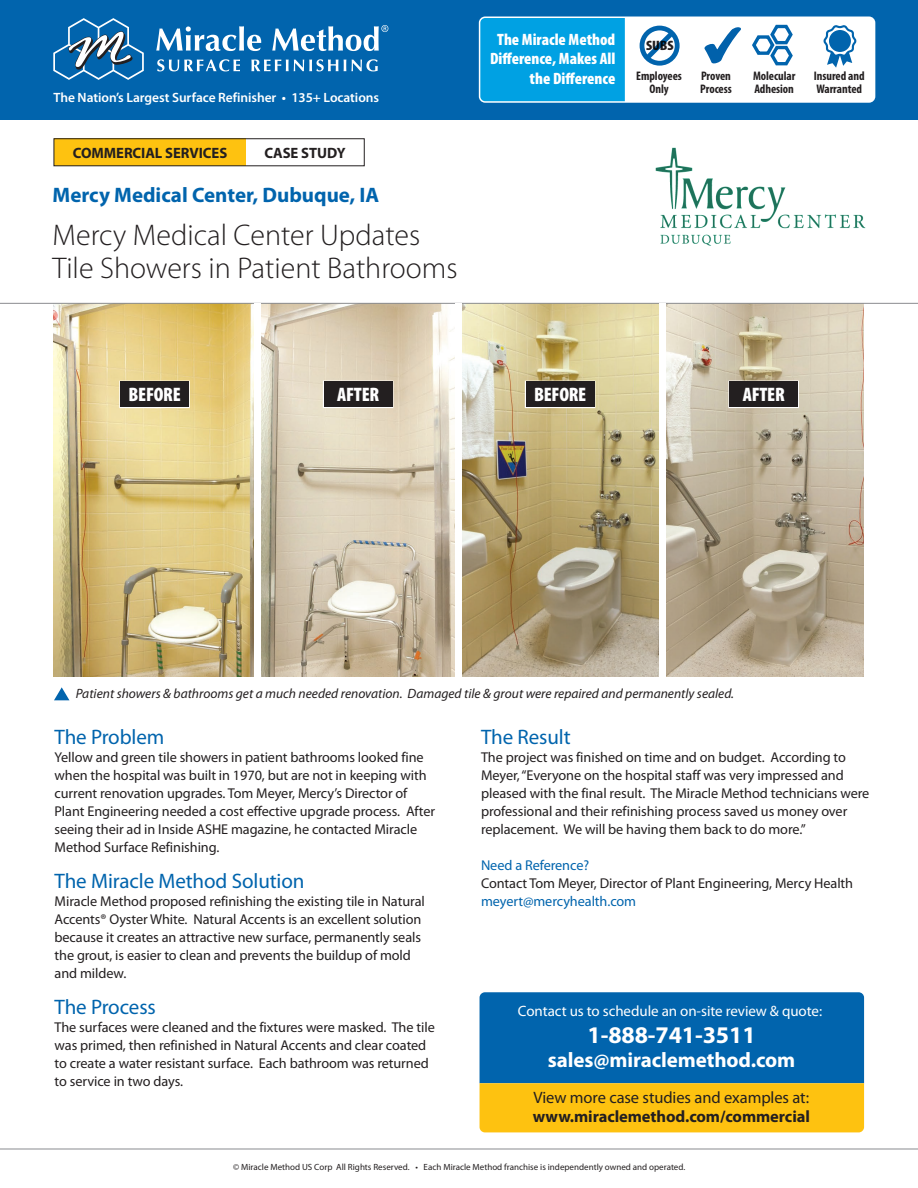
<style>
.page{position:relative;width:918px;height:1188px;background:#fff}
.page>*{position:absolute;margin:0;border:0;box-sizing:border-box;transform-origin:0 0}
.t1{font:300 30px/33px "Myriad Pro";color:#231f20}
.t2{font:700 24px "Myriad Pro";letter-spacing:-.005em;color:#fff}
.t3{font:21px "Myriad Pro";letter-spacing:-.005em;color:#0164ad}
.t4{font:700 21px "Myriad Pro";color:#0164ad}
.t5{font:700 21px "Myriad Pro";letter-spacing:-.005em;color:#fff}
.t6{font:900 condensed 19.65px "Myriad Pro";letter-spacing:-.015em;color:#fff}
.t7{font:900 condensed 16.5px/19.8px "Myriad Pro";color:#fff;text-align:right}
.t8{font:16.5px "Myriad Pro";letter-spacing:-.005em;color:#231f20}
.t9{font:700 16.5px "Myriad Pro";letter-spacing:-.005em;color:#231f20}
.t10{font:15px "Myriad Pro";letter-spacing:-.005em;color:#fff}
.t11{font:700 15px "Myriad Pro";letter-spacing:-.005em;color:#231f20}
.t12{font:14.25px/18px "Myriad Pro";letter-spacing:-.005em;color:#231f20}
.t13{font:14.25px "Myriad Pro";letter-spacing:-.005em;color:#0164ad}
.t14{font:900 condensed 13.65px "Myriad Pro";color:#231f20;scale:1.1 1}
.t15{font:italic 13.5px "Myriad Pro";color:#231f20}
.t16{font:600 13.5px "Myriad Pro";letter-spacing:-.005em;color:#fff}
.t17{font:700 condensed 12.45px/12.5px "Myriad Pro";letter-spacing:-.005em;color:#231f20}
.t18{font:9px "Myriad Pro";color:#231f20}
</style>
<div class="page">
<img style="left:54px;top:304px;width:810px;height:372px">
<hr style="left:0;top:303px;width:918px;height:1px;background:#8a8c8f">
<div style="left:0;top:0;width:918px;height:119px;background:#0164ad"></div>
<svg style="left:157px;top:59px;width:83px;height:12px"></svg>
<svg style="left:251px;top:59px;width:87px;height:12px"></svg>
<svg style="left:344px;top:59px;width:34px;height:12px"></svg>
<svg style="left:156px;top:26px;width:105px;height:25px"></svg>
<svg style="left:272px;top:25px;width:116px;height:26px"></svg>
<svg style="left:53px;top:18px;width:91px;height:62px"></svg>
<hr style="left:0;top:1149px;width:918px;height:1px;background:#8a8c8f">
<div style="left:54px;top:139px;width:191px;height:27px;background:#fec210"></div>
<div style="left:54px;top:138px;width:311px;height:28px;border:1px solid #231f20"></div>
<div style="left:480px;top:18px;width:394px;height:83px;background:#fff;border-radius:5px"></div>
<div style="left:479px;top:17px;width:396px;height:86px;border:3px solid #fff;border-radius:5px"></div>
<div style="left:480px;top:18px;width:145px;height:83px;background:#00a1e3"></div>
<svg style="left:752px;top:24px;width:41px;height:42px"></svg>
<svg style="left:704px;top:27px;width:37px;height:37px"></svg>
<svg style="left:823px;top:25px;width:34px;height:43px"></svg>
<div style="left:829px;top:30px;width:22px;height:22px;background:#0164ad;border-radius:50%"></div>
<svg style="left:646px;top:32px;width:27px;height:28px"></svg>
<div style="left:640px;top:26px;width:40px;height:40px;border:5px solid #0164ad;border-radius:50%"></div>
<svg style="left:54px;top:687px;width:15px;height:13px"></svg>
<svg style="left:480px;top:992px;width:384px;height:140px;background:#5a8576"></svg>
<img style="left:655px;top:147px;width:211px;height:99px">
<div style="left:455px;top:303px;width:7px;height:374px;background:#fff"></div>
<div style="left:254px;top:303px;width:6px;height:374px;background:#fff"></div>
<div style="left:659px;top:303px;width:7px;height:374px;background:#fff"></div>
<svg style="left:119px;top:381px;width:71px;height:27px"></svg>
<div style="left:121px;top:382px;width:68px;height:25px;background:#231f20"></div>
<svg style="left:323px;top:381px;width:70px;height:27px"></svg>
<div style="left:324px;top:382px;width:68px;height:25px;background:#231f20"></div>
<svg style="left:525px;top:381px;width:70px;height:27px"></svg>
<div style="left:526px;top:382px;width:68px;height:25px;background:#231f20"></div>
<svg style="left:728px;top:381px;width:71px;height:27px"></svg>
<div style="left:730px;top:382px;width:68px;height:25px;background:#231f20"></div>
<p class="t16" style="left:53px;top:90px;width:327px">The Nation’s Largest Surface Refinisher • 135+ Locations</p>
<p class="t11" style="left:73px;top:144px;width:156px">COMMERCIAL SERVICES</p>
<p class="t11" style="left:264px;top:144px;width:83px">CASE STUDY</p>
<h3 class="t4" style="left:53px;top:183px;width:328px">Mercy Medical Center, Dubuque, IA</h3>
<h1 class="t1" style="left:53px;top:219px;width:407px">Mercy Medical Center Updates<br>Tile Showers in Patient Bathrooms</h1>
<p class="t7" style="left:490px;top:30px;width:127px">The Miracle Method<br>Difference, Makes All the Difference</p>
<p class="t14" style="left:646px;top:38px;width:26px">SUBS</p>
<p class="t17" style="left:636px;top:70px;width:47px;text-align:center">Employees<br>Only</p>
<p class="t17" style="left:700px;top:70px;width:33px">Proven<br>Process</p>
<p class="t17" style="left:753px;top:70px;width:44px">Molecular<br>Adhesion</p>
<p class="t17" style="left:814px;top:70px;width:52px">Insured and<br>Warranted</p>
<h3 class="t6" style="left:129px;top:384px;width:54px">BEFORE</h3>
<h3 class="t6" style="left:337px;top:384px;width:43px">AFTER</h3>
<h3 class="t6" style="left:534px;top:384px;width:54px">BEFORE</h3>
<h3 class="t6" style="left:743px;top:384px;width:43px">AFTER</h3>
<p class="t15" style="left:76px;top:687px;width:660px">Patient showers &amp; bathrooms get a much needed renovation. Damaged tile &amp; grout were repaired and permanently sealed.</p>
<h3 class="t3" style="left:55px;top:725px;width:111px">The Problem</h3>
<p class="t12" style="left:55px;top:748px;width:382px">Yellow and green tile showers in patient bathrooms looked fine when the hospital was built in 1970, but are not in keeping with current renovation upgrades. Tom Meyer, Mercy’s Director of Plant Engineering needed a cost effective upgrade process. After seeing their ad in Inside ASHE magazine, he contacted Miracle Method Surface Refinishing.</p>
<h3 class="t3" style="left:55px;top:869px;width:252px">The Miracle Method Solution</h3>
<p class="t12" style="left:55px;top:892px;width:372px">Miracle Method proposed refinishing the existing tile in Natural Accents® Oyster White. Natural Accents is an excellent solution because it creates an attractive new surface, permanently seals the grout, is easier to clean and prevents the buildup of mold and mildew.</p>
<h3 class="t3" style="left:55px;top:995px;width:103px">The Process</h3>
<p class="t12" style="left:55px;top:1018px;width:382px">The surfaces were cleaned and the fixtures were masked. The tile was primed, then refinished in Natural Accents and clear coated to create a water resistant surface. Each bathroom was returned to service in two days.</p>
<h3 class="t3" style="left:481px;top:725px;width:91px">The Result</h3>
<p class="t12" style="left:481px;top:748px;width:390px">The project was finished on time and on budget. According to Meyer, “Everyone on the hospital staff was very impressed and pleased with the final result. The Miracle Method technicians were professional and their refinishing process saved us money over replacement. We will be having them back to do more.”</p>
<p class="t13" style="left:481px;top:857px;width:110px">Need a Reference?</p>
<p class="t12" style="left:481px;top:874px;width:374px">Contact Tom Meyer, Director of Plant Engineering, Mercy Health</p>
<p class="t13" style="left:481px;top:893px;width:157px">meyert@mercyhealth.com</p>
<p class="t10" style="left:518px;top:1003px;width:306px">Contact us to schedule an on-site review &amp; quote:</p>
<h2 class="t2" style="left:588px;top:1021px;width:170px">1-888-741-3511</h2>
<h3 class="t5" style="left:548px;top:1048px;width:249px">sales@miraclemethod.com</h3>
<p class="t8" style="left:534px;top:1088px;width:277px">View more case studies and examples at:</p>
<p class="t9" style="left:533px;top:1108px;width:279px">www.miraclemethod.com/commercial</p>
<p class="t18" style="left:233px;top:1162px;width:454px">© Miracle Method US Corp All Rights Reserved. • Each Miracle Method franchise is independently owned and operated.</p>
</div>
